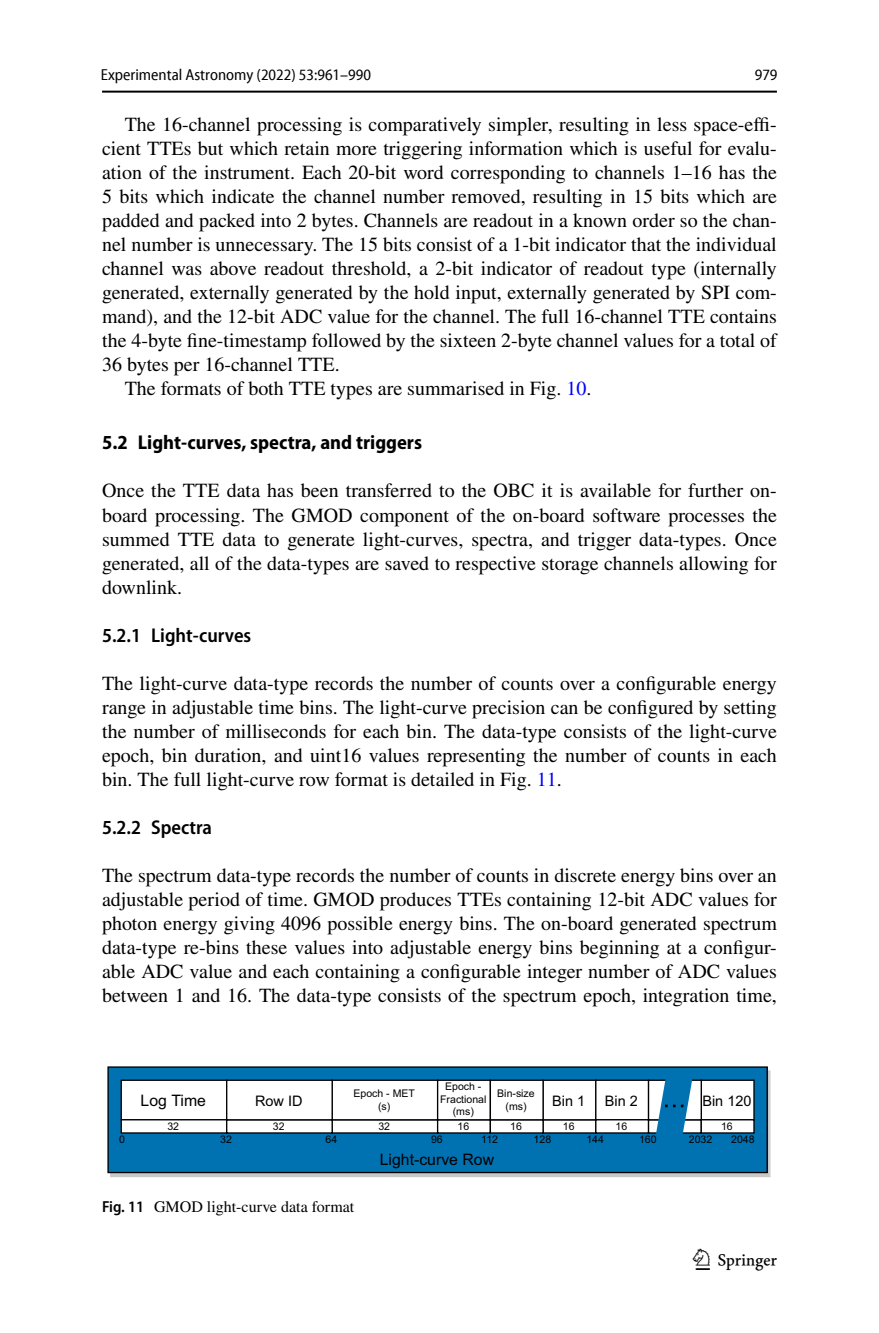
<style>
.page{position:relative;width:879px;height:1333px;background:#fff}
.page>*{position:absolute;margin:0;border:0;box-sizing:border-box;transform-origin:0 0}
.t1{font:30px "Springnew Regular 3";color:#000}
.t2{font:20px/24px "STIX";color:#000;text-align:justify}
.t3{font:700 semi-condensed 20px "Myriad Pro";color:#000}
.t4{font:600 semi-condensed 20px "Myriad Pro";color:#000}
.t5{font:semi-condensed 16px "Myriad Pro Unic";color:#000}
.t6{font:16px "STIX";color:#000}
.t7{font:15.8px "Arial MT7";color:#000}
.t8{font:14.4px "Arial MT7";color:#000}
.t9{font:10.6px "Arial MT7";color:#000}
.s1{color:#00f}
.s2{font-family:"Myriad Pro";font-weight:600;font-stretch:semi-condensed}
</style>
<div class="page">
<hr style="left:102px;top:91px;width:675px;height:2px;background:#000">
<svg style="left:110px;top:1070px;width:660px;height:107px;background:#bfbebe"></svg>
<div style="left:108px;top:1066px;width:659px;height:106px;background:#0072b2"></div>
<div style="left:107px;top:1066px;width:661px;height:107px;border:1px solid #000"></div>
<div style="left:121px;top:1079px;width:106px;height:41px;background:#fff;border:1px solid #000"></div>
<div style="left:121px;top:1119px;width:106px;height:14px;background:#fff;border:1px solid #000"></div>
<div style="left:331px;top:1119px;width:107px;height:14px;background:#fff"></div>
<div style="left:331px;top:1079px;width:107px;height:41px;background:#fff;border:1px solid #000"></div>
<div style="left:226px;top:1119px;width:107px;height:14px;background:#fff"></div>
<div style="left:226px;top:1079px;width:107px;height:41px;background:#fff;border:1px solid #000"></div>
<div style="left:437px;top:1119px;width:54px;height:14px;background:#fff"></div>
<div style="left:437px;top:1079px;width:54px;height:41px;background:#fff;border:1px solid #000"></div>
<div style="left:700px;top:1079px;width:54px;height:41px;background:#fff;border:1px solid #000"></div>
<div style="left:542px;top:1119px;width:54px;height:14px;background:#fff"></div>
<div style="left:542px;top:1079px;width:54px;height:41px;background:#fff;border:1px solid #000"></div>
<div style="left:595px;top:1079px;width:54px;height:41px;background:#fff;border:1px solid #000"></div>
<div style="left:595px;top:1119px;width:54px;height:14px;background:#fff;border:1px solid #000"></div>
<svg style="left:638px;top:1066px;width:72px;height:68px"></svg>
<div style="left:700px;top:1119px;width:54px;height:14px;background:#fff;border:1px solid #000"></div>
<div style="left:490px;top:1119px;width:54px;height:14px;background:#fff"></div>
<div style="left:490px;top:1079px;width:54px;height:41px;background:#fff;border:1px solid #000"></div>
<p class="t5" style="left:101px;top:69px;width:272px">Experimental Astronomy (2022) 53:961–990</p>
<p class="t5" style="left:755px;top:69px;width:24px">979</p>
<p class="t2" style="left:125px;top:114px;width:653px">The 16-channel processing is comparatively simpler, resulting in less space-effi-</p>
<p class="t2" style="left:102px;top:138px;width:676px">cient TTEs but which retain more triggering information which is useful for evalu-</p>
<p class="t2" style="left:102px;top:162px;width:676px">ation of the instrument. Each 20-bit word corresponding to channels 1–16 has the</p>
<p class="t2" style="left:102px;top:186px;width:676px">5 bits which indicate the channel number removed, resulting in 15 bits which are</p>
<p class="t2" style="left:102px;top:210px;width:676px">padded and packed into 2 bytes. Channels are readout in a known order so the chan-</p>
<p class="t2" style="left:102px;top:234px;width:676px">nel number is unnecessary. The 15 bits consist of a 1-bit indicator that the individual</p>
<p class="t2" style="left:102px;top:258px;width:676px">channel was above readout threshold, a 2-bit indicator of readout type (internally</p>
<p class="t2" style="left:102px;top:282px;width:676px">generated, externally generated by the hold input, externally generated by SPI com-</p>
<p class="t2" style="left:102px;top:306px;width:676px">mand), and the 12-bit ADC value for the channel. The full 16-channel TTE contains</p>
<p class="t2" style="left:102px;top:330px;width:676px">the 4-byte fine-timestamp followed by the sixteen 2-byte channel values for a total of</p>
<p class="t2" style="left:102px;top:354px;width:239px">36 bytes per 16-channel TTE.</p>
<p class="t2" style="left:125px;top:378px;width:468px">The formats of both TTE types are summarised in Fig. <span class="s1">10</span>.</p>
<p class="t3" style="left:102px;top:431px;width:321px">5.2 Light‑curves, spectra, and triggers</p>
<p class="t2" style="left:102px;top:480px;width:676px">Once the TTE data has been transferred to the OBC it is available for further on&shy;board processing. The GMOD component of the on-board software processes the summed TTE data to generate light-curves, spectra, and trigger data-types. Once generated, all of the data-types are saved to respective storage channels allowing for downlink.</p>
<p class="t4" style="left:102px;top:624px;width:151px">5.2.1 Light‑curves</p>
<p class="t2" style="left:102px;top:672px;width:676px">The light-curve data-type records the number of counts over a configurable energy range in adjustable time bins. The light-curve precision can be configured by setting the number of milliseconds for each bin. The data-type consists of the light-curve epoch, bin duration, and uint16 values representing the number of counts in each bin. The full light-curve row format is detailed in Fig. <span class="s1">11</span>.</p>
<p class="t4" style="left:102px;top:816px;width:111px">5.2.2 Spectra</p>
<p class="t2" style="left:102px;top:864px;width:676px">The spectrum data-type records the number of counts in discrete energy bins over an adjustable period of time. GMOD produces TTEs containing 12-bit ADC values for photon energy giving 4096 possible energy bins. The on-board generated spectrum data-type re-bins these values into adjustable energy bins beginning at a configur&shy;able ADC value and each containing a configurable integer number of ADC values between 1 and 16. The data-type consists of the spectrum epoch, integration time,</p>
<p class="t9" style="left:445px;top:1079px;width:38px">Epoch -</p>
<p class="t9" style="left:353px;top:1085px;width:63px">Epoch - MET</p>
<p class="t9" style="left:497px;top:1085px;width:39px">Bin-size</p>
<p class="t7" style="left:141px;top:1089px;width:67px">Log Time</p>
<p class="t9" style="left:167px;top:1118px;width:13px">32</p>
<p class="t9" style="left:273px;top:1118px;width:13px">32</p>
<p class="t9" style="left:378px;top:1118px;width:13px">32</p>
<p class="t8" style="left:552px;top:1090px;width:35px">Bin 1</p>
<p class="t8" style="left:605px;top:1090px;width:35px">Bin 2</p>
<p class="t8" style="left:702px;top:1090px;width:51px">Bin 120</p>
<p class="t8" style="left:255px;top:1090px;width:49px">Row ID</p>
<p class="t9" style="left:440px;top:1092px;width:48px">Fractional</p>
<p class="t9" style="left:378px;top:1098px;width:14px">(s)</p>
<p class="t9" style="left:505px;top:1098px;width:23px">(ms)</p>
<p class="t9" style="left:453px;top:1104px;width:23px">(ms)</p>
<p class="t9" style="left:457px;top:1118px;width:13px">16</p>
<p class="t9" style="left:510px;top:1118px;width:13px">16</p>
<p class="t9" style="left:615px;top:1118px;width:13px">16</p>
<p class="t9" style="left:721px;top:1118px;width:13px">16</p>
<p class="t9" style="left:639px;top:1131px;width:19px">160</p>
<p class="t9" style="left:563px;top:1118px;width:13px">16</p>
<p class="t9" style="left:119px;top:1131px;width:7px">0</p>
<p class="t9" style="left:220px;top:1131px;width:13px">32</p>
<p class="t9" style="left:431px;top:1131px;width:13px">96</p>
<p class="t9" style="left:326px;top:1131px;width:13px">64</p>
<p class="t9" style="left:689px;top:1131px;width:25px">2032</p>
<p class="t9" style="left:731px;top:1131px;width:25px">2048</p>
<p class="t9" style="left:481px;top:1131px;width:18px">112</p>
<p class="t9" style="left:533px;top:1131px;width:19px">128</p>
<p class="t9" style="left:586px;top:1131px;width:19px">144</p>
<p class="t6" style="left:102px;top:1195px;width:254px"><span class="s2">Fig. 11</span> GMOD light-curve data format</p>
<p class="t7" style="left:380px;top:1148px;width:116px">Light-curve Row</p>
<h1 class="t1" style="left:696px;top:1248px;width:83px">1 3</h1>
</div>
